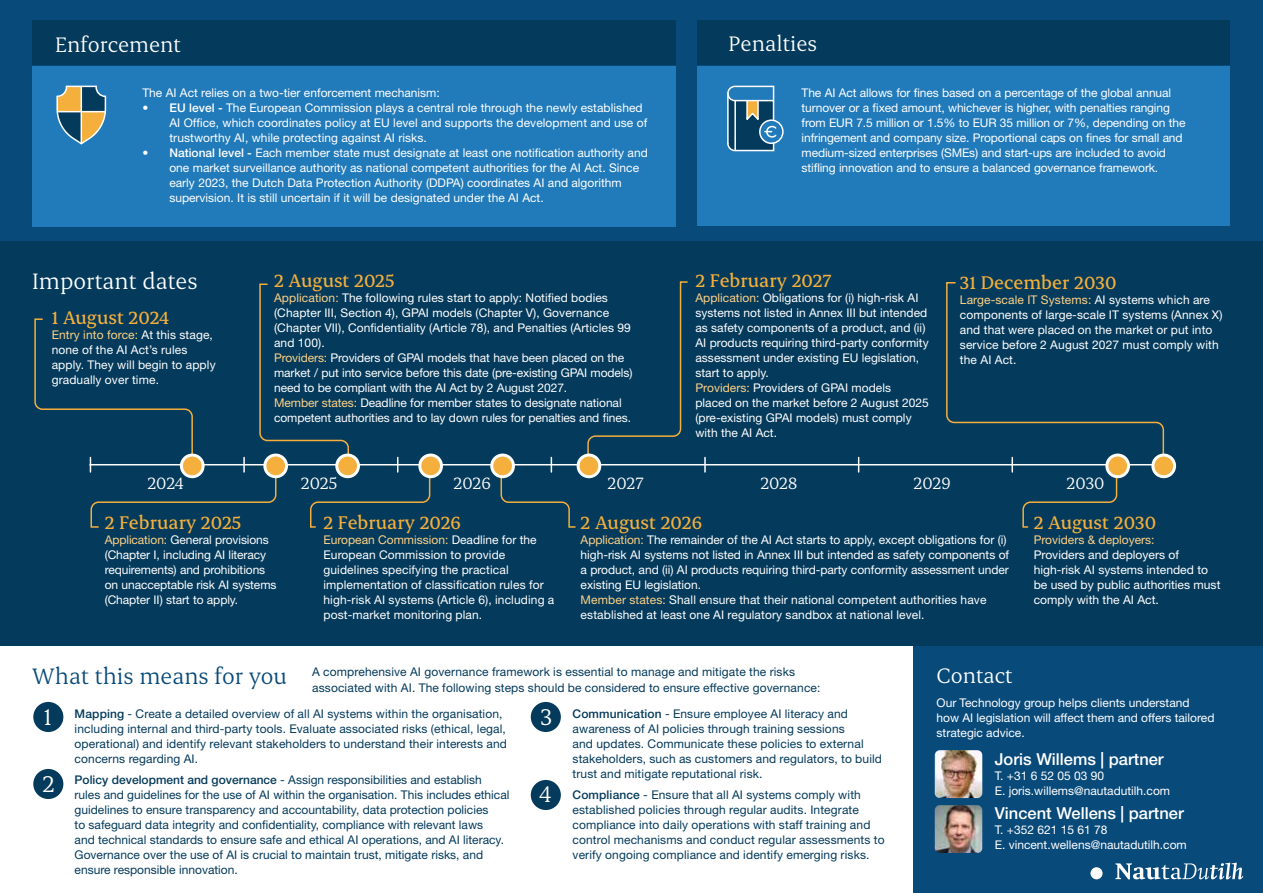
<style>
.page{position:relative;width:1263px;height:893px;background:#084a7a}
.page>*{position:absolute;margin:0;border:0;box-sizing:border-box;transform-origin:0 0}
.t1{font:27px "Erode";color:#fff}
.t2{font:25.5px "Erode";color:#084a7a}
.t3{font:25.5px "Erode";color:#fff}
.t4{font:24px "Erode";color:#fff}
.t5{font:500 21px "Erode";color:#f4af3c}
.t6{font:19.5px "Erode";color:#fff}
.t7{font:500 16.5px "Helvetica Neue LT Pro";color:#fff}
.t8{font:12px/15px "Helvetica Neue LT Pro";color:#fff}
.t9{font:12px/15px "Helvetica Neue LT Pro";letter-spacing:.01em;color:#043a5b}
.t10{font:12px "Helvetica Neue LT Pro";color:#ffd287}
.s1{font-weight:500}
.s2{color:#ffd287}
</style>
<div class="page">
<div style="left:0;top:242px;width:1263px;height:404px;background:#043a5b"></div>
<svg style="left:586px;top:281px;width:102px;height:175px"></svg>
<hr style="left:90px;top:464px;width:1075px;height:1px;background:#fff">
<div style="left:420px;top:455px;width:21px;height:22px;background:#f4af3c;border-radius:50%"></div>
<div style="left:418px;top:454px;width:25px;height:24px;border:3px solid #fff;border-radius:50%"></div>
<svg style="left:492px;top:455px;width:21px;height:22px"></svg>
<div style="left:490px;top:454px;width:25px;height:24px;border:3px solid #fff;border-radius:50%"></div>
<div style="left:578px;top:455px;width:22px;height:22px;background:#f4af3c;border-radius:50%"></div>
<div style="left:577px;top:454px;width:24px;height:24px;border:3px solid #fff;border-radius:50%"></div>
<svg style="left:34px;top:283px;width:397px;height:245px"></svg>
<svg style="left:500px;top:457px;width:76px;height:71px"></svg>
<svg style="left:704px;top:457px;width:2px;height:15px"></svg>
<svg style="left:858px;top:457px;width:1px;height:15px"></svg>
<svg style="left:945px;top:282px;width:222px;height:246px"></svg>
<div style="left:1153px;top:455px;width:21px;height:22px;background:#f4af3c;border-radius:50%"></div>
<div style="left:1151px;top:454px;width:25px;height:24px;border:3px solid #fff;border-radius:50%"></div>
<div style="left:32px;top:21px;width:643px;height:44px;background:#043a5b"></div>
<div style="left:32px;top:66px;width:643px;height:160px;background:#217aba"></div>
<div style="left:697px;top:21px;width:533px;height:44px;background:#043a5b"></div>
<div style="left:697px;top:66px;width:533px;height:160px;background:#217aba"></div>
<div style="left:0;top:646px;width:912px;height:247px;background:#fff"></div>
<svg style="left:1115px;top:863px;width:128px;height:16px"></svg>
<div style="left:1090px;top:867px;width:12px;height:12px;background:#fff;border-radius:50%"></div>
<img style="left:935px;top:750px;width:47px;height:48px">
<img style="left:935px;top:805px;width:47px;height:48px">
<div style="left:33px;top:702px;width:30px;height:30px;background:#043a5b;border-radius:50%"></div>
<div style="left:531px;top:702px;width:30px;height:30px;background:#043a5b;border-radius:50%"></div>
<div style="left:531px;top:780px;width:30px;height:30px;background:#043a5b;border-radius:50%"></div>
<div style="left:33px;top:769px;width:30px;height:30px;background:#043a5b;border-radius:50%"></div>
<svg style="left:56px;top:85px;width:51px;height:60px"></svg>
<hr style="left:81px;top:86px;width:1px;height:58px;background:#fff">
<hr style="left:57px;top:111px;width:48px;height:1px;background:#fff">
<svg style="left:727px;top:85px;width:57px;height:67px"></svg>
<h3 class="t4" style="left:55px;top:30px;width:128px">Enforcement</h3>
<h3 class="t4" style="left:728px;top:30px;width:90px">Penalties</h3>
<p class="t8" style="left:142px;top:85px;width:299px">The AI Act relies on a two-tier enforcement mechanism:</p>
<p class="t8" style="left:169px;top:100px;width:479px;text-indent:-27px"><span class="s1">• EU level -</span> The European Commission plays a central role through the newly established<br>AI Office, which coordinates policy at EU level and supports the development and use of trustworthy AI, while protecting against AI risks.</p>
<p class="t8" style="left:169px;top:145px;width:480px;text-indent:-27px"><span class="s1">• National level -</span> Each member state must designate at least one notification authority and one market surveillance authority as national competent authorities for the AI Act. Since early 2023, the Dutch Data Protection Authority (DDPA) coordinates AI and algorithm supervision. It is still uncertain if it will be designated under the AI Act.</p>
<h2 class="t3" style="left:32px;top:267px;width:167px">Important dates</h2>
<h3 class="t5" style="left:52px;top:305px;width:119px">1 August 2024</h3>
<p class="t8" style="left:52px;top:327px;width:165px"><span class="s2">Entry into force:</span> At this stage, none of the AI Act’s rules apply. They will begin to apply gradually over time.</p>
<h3 class="t5" style="left:274px;top:268px;width:122px">2 August 2025</h3>
<p class="t8" style="left:274px;top:290px;width:360px"><span class="s2">Application:</span> The following rules start to apply: Notified bodies (Chapter III, Section 4), GPAI models (Chapter V), Governance (Chapter VII), Confidentiality (Article 78), and Penalties (Articles 99 and 100).<br><span class="s2">Providers:</span> Providers of GPAI models that have been placed on the market / put into service before this date (pre-existing GPAI models) need to be compliant with the AI Act by 2 August 2027.<br><span class="s2">Member states:</span> Deadline for member states to designate national competent authorities and to lay down rules for penalties and fines.</p>
<p class="t8" style="left:802px;top:85px;width:385px">The AI Act allows for fines based on a percentage of the global annual turnover or a fixed amount, whichever is higher, with penalties ranging from EUR 7.5 million or 1.5% to EUR 35 million or 7%, depending on the infringement and company size. Proportional caps on fines for small and medium-sized enterprises (SMEs) and start-ups are included to avoid stifling innovation and to ensure a balanced governance framework.</p>
<h3 class="t5" style="left:695px;top:268px;width:138px">2 February 2027</h3>
<p class="t8" style="left:695px;top:290px;width:235px"><span class="s2">Application:</span> Obligations for (i) high-risk AI systems not listed in Annex III but intended as safety components of a product, and (ii)<br>AI products requiring third-party conformity assessment under existing EU legislation, start to apply.<br><span class="s2">Providers:</span> Providers of GPAI models placed on the market before 2 August 2025 (pre-existing GPAI models) must comply with the AI Act.</p>
<h3 class="t5" style="left:960px;top:270px;width:158px">31 December 2030</h3>
<p class="t8" style="left:960px;top:292px;width:264px"><span class="s2">Large-scale IT Systems:</span> AI systems which are components of large-scale IT systems (Annex X) and that were placed on the market or put into service before 2 August 2027 must comply with the AI Act.</p>
<h3 class="t6" style="left:147px;top:471px;width:38px">2024</h3>
<h3 class="t6" style="left:301px;top:471px;width:38px">2025</h3>
<h3 class="t6" style="left:454px;top:471px;width:39px">2026</h3>
<h3 class="t6" style="left:607px;top:471px;width:38px">2027</h3>
<h3 class="t6" style="left:760px;top:471px;width:39px">2028</h3>
<h3 class="t6" style="left:913px;top:471px;width:39px">2029</h3>
<h3 class="t6" style="left:1066px;top:471px;width:40px">2030</h3>
<h3 class="t5" style="left:105px;top:510px;width:138px">2 February 2025</h3>
<p class="t8" style="left:105px;top:532px;width:173px"><span class="s2">Application:</span> General provisions (Chapter I, including AI literacy requirements) and prohibitions on unacceptable risk AI systems (Chapter II) start to apply.</p>
<h3 class="t5" style="left:323px;top:510px;width:139px">2 February 2026</h3>
<p class="t8" style="left:323px;top:532px;width:232px"><span class="s2">European Commission:</span> Deadline for the European Commission to provide guidelines specifying the practical implementation of classification rules for high-risk AI systems (Article 6), including a post-market monitoring plan.</p>
<h3 class="t5" style="left:581px;top:510px;width:123px">2 August 2026</h3>
<p class="t8" style="left:581px;top:532px;width:430px"><span class="s2">Application:</span> The remainder of the AI Act starts to apply, except obligations for (i) high-risk AI systems not listed in Annex III but intended as safety components of a product, and (ii) AI products requiring third-party conformity assessment under existing EU legislation.<br><span class="s2">Member states:</span> Shall ensure that their national competent authorities have established at least one AI regulatory sandbox at national level.</p>
<h3 class="t5" style="left:1034px;top:510px;width:124px">2 August 2030</h3>
<p class="t10" style="left:1034px;top:533px;width:122px">Providers &amp; deployers:</p>
<p class="t8" style="left:1034px;top:547px;width:188px">Providers and deployers of high-risk AI systems intended to be used by public authorities must comply with the AI Act.</p>
<h2 class="t2" style="left:32px;top:661px;width:256px">What this means for you</h2>
<h1 class="t1" style="left:44px;top:700px;width:9px">1</h1>
<h1 class="t1" style="left:541px;top:701px;width:13px">3</h1>
<p class="t9" style="left:312px;top:663px;width:510px;line-height:16.5px">A comprehensive AI governance framework is essential to manage and mitigate the risks associated with AI. The following steps should be considered to ensure effective governance:</p>
<p class="t9" style="left:75px;top:706px;width:434px"><span class="s1">Mapping</span> - Create a detailed overview of all AI systems within the organisation, including internal and third-party tools. Evaluate associated risks (ethical, legal, operational) and identify relevant stakeholders to understand their interests and concerns regarding AI.</p>
<p class="t9" style="left:75px;top:772px;width:436px"><span class="s1">Policy development and governance</span> - Assign responsibilities and establish rules and guidelines for the use of AI within the organisation. This includes ethical guidelines to ensure transparency and accountability, data protection policies<br>to safeguard data integrity and confidentiality, compliance with relevant laws<br>and technical standards to ensure safe and ethical AI operations, and AI literacy.<br>Governance over the use of AI is crucial to maintain trust, mitigate risks, and ensure responsible innovation.</p>
<p class="t9" style="left:572px;top:706px;width:311px"><span class="s1">Communication</span> - Ensure employee AI literacy and awareness of AI policies through training sessions<br>and updates. Communicate these policies to external stakeholders, such as customers and regulators, to build trust and mitigate reputational risk.</p>
<p class="t9" style="left:572px;top:787px;width:314px"><span class="s1">Compliance</span> - Ensure that all AI systems comply with established policies through regular audits. Integrate compliance into daily operations with staff training and control mechanisms and conduct regular assessments to verify ongoing compliance and identify emerging risks.</p>
<h1 class="t1" style="left:42px;top:767px;width:14px">2</h1>
<h1 class="t1" style="left:539px;top:778px;width:14px">4</h1>
<h3 class="t4" style="left:936px;top:661px;width:78px">Contact</h3>
<p class="t8" style="left:936px;top:695px;width:279px">Our Technology group helps clients understand how AI legislation will affect them and offers tailored strategic advice.</p>
<h3 class="t7" style="left:995px;top:749px;width:171px">Joris Willems | partner</h3>
<p class="t8" style="left:995px;top:768px;width:177px">T. +31 6 52 05 03 90<br>E. joris.willems@nautadutilh.com</p>
<h3 class="t7" style="left:995px;top:803px;width:191px">Vincent Wellens | partner</h3>
<p class="t8" style="left:995px;top:822px;width:194px">T. +352 621 15 61 78<br>E. vincent.wellens@nautadutilh.com</p>
</div>
